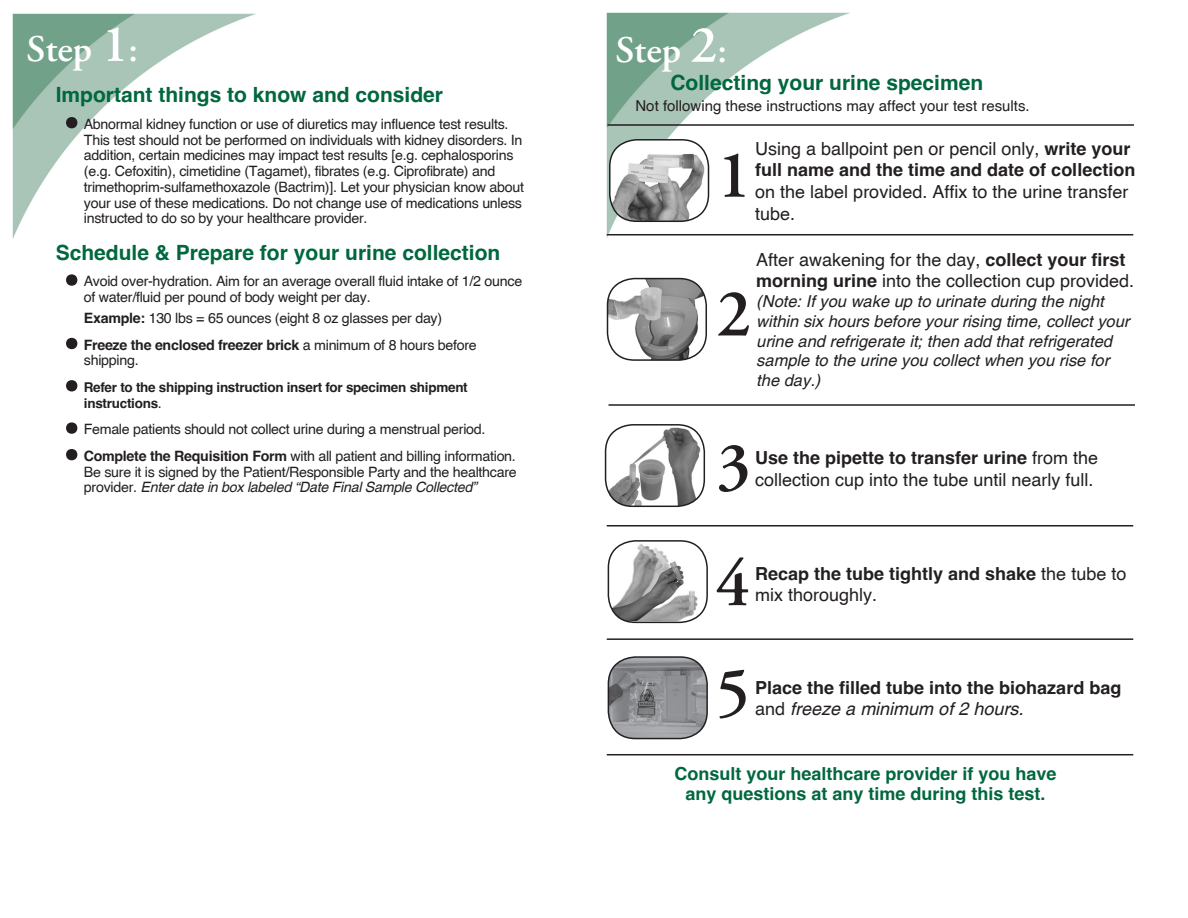
<style>
.page{position:relative;width:1188px;height:918px;background:#fff}
.page>*{position:absolute;margin:0;border:0;box-sizing:border-box;transform-origin:0 0}
.t1{font:600 67.5px "Adobe Garamond";color:#231f20}
.t2{font:600 37.5px "Adobe Garamond";color:#fff}
.t3{font:700 21px "Helvetica";color:#00673e}
.t4{font:18px/21.6px "Helvetica";color:#231f20}
.t5{font:700 18px/21.6px "Helvetica";color:#231f20}
.t6{font:700 18px "Helvetica";color:#00673e}
.t7{font:italic 16.5px/19.8px "Helvetica";color:#231f20}
.t8{font:15px "Helvetica";color:#231f20}
.body_copy_indented{font:14.25px/15.8px "Helvetica";letter-spacing:-.02em;color:#231f20}
.body_copy_indented-2{font:700 13.5px/15.8px "Helvetica";letter-spacing:-.02em;color:#231f20}
.s1{font-size:52.5px}
.s2{font-weight:700}
.s3{font-weight:400;font-size:52.5px}
.s4{font-weight:400;font-size:14.25px}
.s5{font-style:italic}
.s6{font-weight:400}
.s7{font-weight:400;font-style:italic}
</style>
<div class="page">
<img style="left:606px;top:12px;width:271px;height:226px">
<img style="left:12px;top:13px;width:244px;height:226px">
<hr style="left:608px;top:124px;width:526px;height:2px;background:#231f20">
<hr style="left:607px;top:234px;width:526px;height:1px;background:#231f20">
<hr style="left:607px;top:525px;width:526px;height:1px;background:#231f20">
<hr style="left:607px;top:638px;width:526px;height:2px;background:#231f20">
<img style="left:608px;top:279px;width:98px;height:81px">
<div style="left:607px;top:278px;width:100px;height:83px;border:2px solid #231f20;border-radius:27px"></div>
<img style="left:611px;top:542px;width:91px;height:79px">
<div style="left:608px;top:540px;width:100px;height:83px;border:2px solid #231f20;border-radius:27px"></div>
<img style="left:608px;top:657px;width:99px;height:82px">
<div style="left:608px;top:656px;width:100px;height:83px;border:2px solid #231f20;border-radius:27px"></div>
<div style="left:610px;top:140px;width:99px;height:81px;background:#fff;border-radius:27px"></div>
<img style="left:610px;top:147px;width:99px;height:74px">
<div style="left:609px;top:139px;width:100px;height:83px;border:2px solid #231f20;border-radius:27px"></div>
<hr style="left:609px;top:404px;width:526px;height:2px;background:#231f20">
<hr style="left:607px;top:754px;width:526px;height:1px;background:#231f20">
<img style="left:606px;top:425px;width:96px;height:81px">
<div style="left:605px;top:424px;width:100px;height:83px;border:2px solid #231f20;border-radius:27px"></div>
<p class="t2" style="left:27px;top:28px;width:113px">Step <span class="s1">1</span>:</p>
<p class="t2" style="left:615px;top:29px;width:113px">Step <span class="s1">2</span>:</p>
<p class="t3" style="left:670px;top:69px;width:314px">Collecting your urine specimen</p>
<p class="t8" style="left:636px;top:96px;width:396px">Not following these instructions may affect your test results.</p>
<p class="t3" style="left:56px;top:82px;width:389px">Important things to know and consider</p>
<p class="body_copy_indented" style="left:84px;top:116px;width:442px;text-indent:-25px"><span class="s1">•</span> Abnormal kidney function or use of diuretics may influence test results.<br>This test should not be performed on individuals with kidney disorders. In addition, certain medicines may impact test results [e.g. cephalosporins (e.g. Cefoxitin), cimetidine (Tagamet), fibrates (e.g. Ciprofibrate) and trimethoprim-sulfamethoxazole (Bactrim)]. Let your physician know about your use of these medications. Do not change use of medications unless instructed to do so by your healthcare provider.</p>
<p class="t3" style="left:56px;top:239px;width:446px">Schedule &amp; Prepare for your urine collection</p>
<p class="body_copy_indented" style="left:84px;top:273px;width:440px;text-indent:-25px"><span class="s1">•</span> Avoid over-hydration. Aim for an average overall fluid intake of 1/2 ounce of water/fluid per pound of body weight per day.</p>
<p class="body_copy_indented" style="left:84px;top:310px;width:360px"><span class="s2">Example:</span> 130 lbs = 65 ounces (eight 8 oz glasses per day)</p>
<p class="body_copy_indented" style="left:84px;top:336px;width:394px;text-indent:-25px"><span class="s1">•</span> <span class="s2">Freeze the enclosed freezer brick</span> a minimum of 8 hours before shipping.</p>
<p class="body_copy_indented-2" style="left:84px;top:379px;width:385px;text-indent:-25px"><span class="s3">•</span> Refer to the shipping instruction insert for specimen shipment instructions<span class="s4">.</span></p>
<p class="body_copy_indented" style="left:59px;top:421px;width:428px"><span class="s1">•</span> Female patients should not collect urine during a menstrual period.</p>
<p class="body_copy_indented" style="left:84px;top:448px;width:434px;text-align:justify;text-indent:-25px"><span class="s1">•</span> <span class="s2">Complete the Requisition Form</span> with all patient and billing information.<br>Be sure it is signed by the Patient/Responsible Party and the healthcare provider. <span class="s5">Enter date in box labeled “Date Final Sample Collected”</span></p>
<p class="t4" style="left:755px;top:137px;width:382px">Using a ballpoint pen or pencil only, <span class="s2">write your full name and the time and date of collection </span>on the label provided. Affix to the urine transfer tube.</p>
<p class="t4" style="left:756px;top:248px;width:380px">After awakening for the day, <span class="s2">collect your first morning urine</span> into the collection cup provided.</p>
<p class="t7" style="left:756px;top:291px;width:375px">(Note: If you wake up to urinate during the night within six hours before your rising time, collect your urine and refrigerate it; then add that refrigerated sample to the urine you collect when you rise for the day.)</p>
<p class="t1" style="left:717px;top:138px;width:36px">1</p>
<p class="t1" style="left:717px;top:277px;width:36px">2</p>
<p class="t1" style="left:717px;top:430px;width:36px">3</p>
<p class="t4" style="left:755px;top:446px;width:345px"><span class="s2">Use the pipette to transfer urine</span> from the collection cup into the tube until nearly full.</p>
<p class="t1" style="left:716px;top:547px;width:36px">4</p>
<p class="t5" style="left:755px;top:562px;width:373px">Recap the tube tightly and shake <span class="s6">the tube to mix thoroughly.</span></p>
<p class="t1" style="left:716px;top:655px;width:36px">5</p>
<p class="t5" style="left:755px;top:676px;width:368px">Place the filled tube into the biohazard bag <span class="s6">and</span> <span class="s7">freeze a minimum of 2 hours.</span></p>
<p class="t6" style="left:674px;top:763px;width:384px">Consult your healthcare provider if you have</p>
<p class="t6" style="left:685px;top:782px;width:362px">any questions at any time during this test.</p>
</div>
